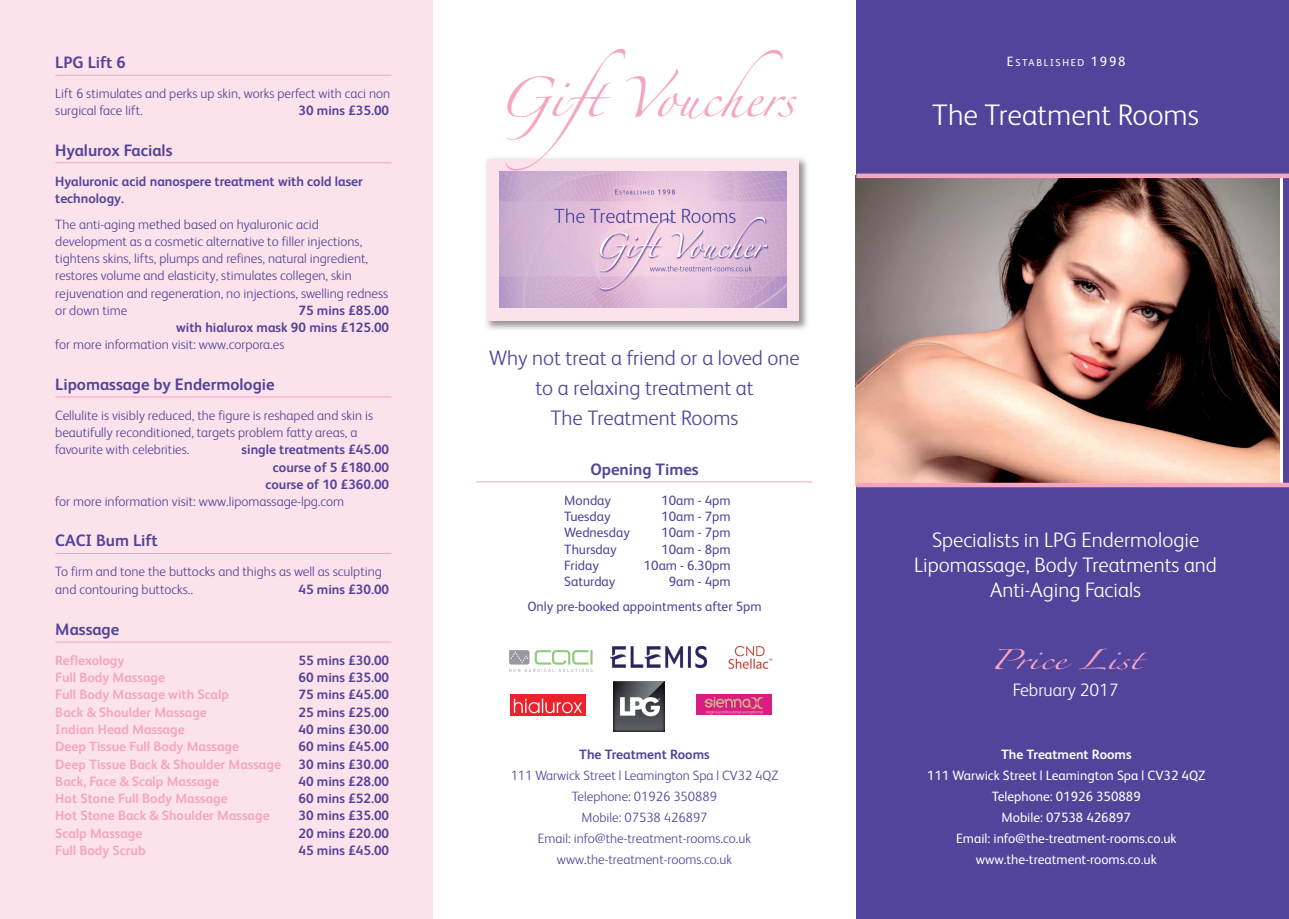
<style>
.page{position:relative;width:1289px;height:919px;background:#fff}
.page>*{position:absolute;margin:0;border:0;box-sizing:border-box;transform-origin:0 0}
.t1{font:36px "Zapfino";color:#f5a5c2}
.t2{font:300 29.85px "FS Albert";color:#fff}
.t3{font:300 21px/25.2px "FS Albert";color:#fff;text-align:center}
.t4{font:300 21px/30px "FS Albert";color:#52439b;text-align:center}
.t5{font:300 18px "FS Albert";color:#fff}
.t6{font:18px "Zapfino";color:#f5a5c2;scale:1.4 1}
.t7{font:700 16.5px "FS Albert";color:#52439b}
.t8{font:300 13.5px/17.2px "FS Albert";color:#52439b}
.t9{font:700 13.5px/17.2px "FS Albert";color:#52439b;text-align:right}
.t10{font:700 13.5px "FS Albert";color:#f5a5c2}
.t11{font:13.5px/21px "FS Albert";color:#fff;text-align:center}
.t12{font:13.5px/24.8px "FS Albert";color:#52439b}
.t13{font:700 13.5px "FS Albert";color:#fff}
.t14{font:10.2px "FS Albert";letter-spacing:.165em;color:#fff}
.s1{font-size:13.5px}
</style>
<div class="page">
<div style="left:0;top:0;width:432px;height:918px;background:#fce2ea"></div>
<img style="left:486px;top:158px;width:321px;height:172px">
<div style="left:487px;top:159px;width:311px;height:161px;background:#fce2ea"></div>
<hr style="left:55px;top:75px;width:336px;height:1px;background:#f5a5c2">
<hr style="left:55px;top:162px;width:336px;height:1px;background:#f5a5c2">
<hr style="left:55px;top:396px;width:336px;height:1px;background:#f5a5c2">
<hr style="left:55px;top:553px;width:336px;height:1px;background:#f5a5c2">
<hr style="left:55px;top:641px;width:336px;height:1px;background:#f5a5c2">
<div style="left:856px;top:0;width:432px;height:918px;background:#52439b"></div>
<img style="left:500px;top:172px;width:286px;height:135px">
<img style="left:610px;top:646px;width:96px;height:21px">
<img style="left:696px;top:694px;width:75px;height:20px">
<img style="left:510px;top:694px;width:75px;height:21px">
<img style="left:728px;top:645px;width:45px;height:24px">
<img style="left:509px;top:650px;width:84px;height:22px">
<img style="left:613px;top:681px;width:51px;height:50px">
<img style="left:855px;top:176px;width:424px;height:309px">
<div style="left:856px;top:173px;width:432px;height:5px;background:#f5a5c2"></div>
<div style="left:856px;top:482px;width:432px;height:5px;background:#f5a5c2"></div>
<hr style="left:476px;top:481px;width:336px;height:1px;background:#f5a5c2">
<p class="t7" style="left:55px;top:57px;width:72px">LPG Lift 6</p>
<p class="t8" style="left:55px;top:86px;width:336px">Lift 6 stimulates and perks up skin, works perfect with caci non surgical face lift.</p>
<p class="t9" style="left:298px;top:103px;width:92px">30 mins £35.00</p>
<p class="t7" style="left:55px;top:144px;width:119px">Hyalurox Facials</p>
<p class="t9" style="left:55px;top:174px;width:309px;text-align:left">Hyaluronic acid nanospere treatment with cold laser technology.</p>
<p class="t8" style="left:55px;top:217px;width:334px">The anti-aging methed based on hyaluronic acid development as a cosmetic alternative to filler injections, tightens skins, lifts, plumps and refines, natural ingredient, restores volume and elasticity, stimulates collegen, skin rejuvenation and regeneration, no injections, swelling redness or down time</p>
<p class="t9" style="left:176px;top:303px;width:214px">75 mins £85.00<br>with hialurox mask 90 mins £125.00</p>
<p class="t8" style="left:55px;top:337px;width:231px">for more information visit: www.corpora.es</p>
<p class="t7" style="left:55px;top:378px;width:221px">Lipomassage by Endermologie</p>
<p class="t8" style="left:55px;top:408px;width:319px">Cellulite is visibly reduced, the figure is reshaped and skin is beautifully reconditioned, targets problem fatty areas, a favourite with celebrities.</p>
<p class="t9" style="left:242px;top:442px;width:149px">single treatments £45.00 course of 5 £180.00 course of 10 £360.00</p>
<p class="t8" style="left:55px;top:494px;width:290px">for more information visit: www.lipomassage-lpg.com</p>
<p class="t7" style="left:55px;top:535px;width:104px">CACI Bum Lift</p>
<p class="t8" style="left:55px;top:564px;width:328px">To firm and tone the buttocks and thighs as well as sculpting and contouring buttocks..</p>
<p class="t9" style="left:298px;top:581px;width:92px">45 mins £30.00</p>
<p class="t7" style="left:55px;top:623px;width:66px">Massage</p>
<p class="t10" style="left:55px;top:655px;width:70px">Reflexology</p>
<p class="t9" style="left:298px;top:653px;width:92px">55 mins £30.00</p>
<p class="t10" style="left:55px;top:672px;width:111px">Full Body Massage</p>
<p class="t9" style="left:298px;top:670px;width:92px">60 mins £35.00</p>
<p class="t10" style="left:55px;top:690px;width:175px">Full Body Massage with Scalp</p>
<p class="t9" style="left:298px;top:687px;width:92px">75 mins £45.00</p>
<p class="t10" style="left:55px;top:707px;width:153px">Back &amp; Shoulder Massage</p>
<p class="t9" style="left:298px;top:704px;width:92px">25 mins £25.00</p>
<p class="t10" style="left:55px;top:724px;width:131px">Indian Head Massage</p>
<p class="t9" style="left:298px;top:722px;width:92px">40 mins £30.00</p>
<p class="t10" style="left:55px;top:741px;width:185px">Deep Tissue Full Body Massage</p>
<p class="t9" style="left:298px;top:739px;width:92px">60 mins £45.00</p>
<p class="t10" style="left:55px;top:759px;width:227px">Deep Tissue Back &amp; Shoulder Massage</p>
<p class="t9" style="left:298px;top:756px;width:92px">30 mins £30.00</p>
<p class="t10" style="left:55px;top:776px;width:165px">Back, Face &amp; Scalp Massage</p>
<p class="t9" style="left:298px;top:773px;width:92px">40 mins £28.00</p>
<p class="t10" style="left:55px;top:793px;width:174px">Hot Stone Full Body Massage</p>
<p class="t9" style="left:298px;top:791px;width:92px">60 mins £52.00</p>
<p class="t10" style="left:55px;top:810px;width:216px">Hot Stone Back &amp; Shoulder Massage</p>
<p class="t9" style="left:298px;top:808px;width:92px">30 mins £35.00</p>
<p class="t10" style="left:55px;top:828px;width:89px">Scalp Massage</p>
<p class="t9" style="left:298px;top:825px;width:92px">20 mins £20.00</p>
<p class="t10" style="left:55px;top:845px;width:92px">Full Body Scrub</p>
<p class="t9" style="left:298px;top:842px;width:92px">45 mins £45.00</p>
<h1 class="t1" style="left:497px;top:83px;width:299px">Gift Vouchers</h1>
<h3 class="t4" style="left:489px;top:345px;width:312px">Why not treat a friend or a loved one to a relaxing treatment at<br>The Treatment Rooms</h3>
<p class="t7" style="left:590px;top:463px;width:110px">Opening Times</p>
<p class="t12" style="left:564px;top:489px;width:48px">Monday</p>
<p class="t12" style="left:661px;top:489px;width:71px">10am - 4pm</p>
<p class="t12" style="left:564px;top:505px;width:48px">Tuesday</p>
<p class="t12" style="left:661px;top:505px;width:71px">10am - 7pm</p>
<p class="t12" style="left:564px;top:521px;width:67px">Wednesday</p>
<p class="t12" style="left:661px;top:521px;width:71px">10am - 7pm</p>
<p class="t12" style="left:564px;top:538px;width:54px">Thursday</p>
<p class="t12" style="left:661px;top:538px;width:71px">10am - 8pm</p>
<p class="t12" style="left:564px;top:554px;width:36px">Friday</p>
<p class="t12" style="left:643px;top:554px;width:88px">10am - 6.30pm</p>
<p class="t12" style="left:564px;top:570px;width:53px">Saturday</p>
<p class="t12" style="left:527px;top:570px;width:236px;text-indent:141px">9am - 4pm<br>Only pre-booked appointments after 5pm</p>
<p class="t9" style="left:579px;top:747px;width:132px">The Treatment Rooms</p>
<p class="t8" style="left:510px;top:766px;width:269px;line-height:21px;text-align:center">111 Warwick Street | Leamington Spa | CV32 4QZ Telephone: 01926 350889<br>Mobile: 07538 426897<br>Email: info@the-treatment-rooms.co.uk www.the-treatment-rooms.co.uk</p>
<p class="t14" style="left:1006px;top:59px;width:120px"><span class="s1">E</span>STABLISHED <span class="s1">1998</span></p>
<h2 class="t2" style="left:932px;top:104px;width:268px">The Treatment Rooms</h2>
<h3 class="t3" style="left:914px;top:529px;width:304px">Specialists in LPG Endermologie<br>Lipomassage, Body Treatments and<br>Anti-Aging Facials</h3>
<h3 class="t6" style="left:990px;top:652px;width:109px">Price List</h3>
<h3 class="t5" style="left:1012px;top:683px;width:107px">February 2017</h3>
<p class="t13" style="left:1001px;top:749px;width:132px">The Treatment Rooms</p>
<p class="t11" style="left:927px;top:766px;width:279px">111 Warwick Street | Leamington Spa | CV32 4QZ Telephone: 01926 350889<br>Mobile: 07538 426897<br>Email: info@the-treatment-rooms.co.uk www.the-treatment-rooms.co.uk</p>
</div>
